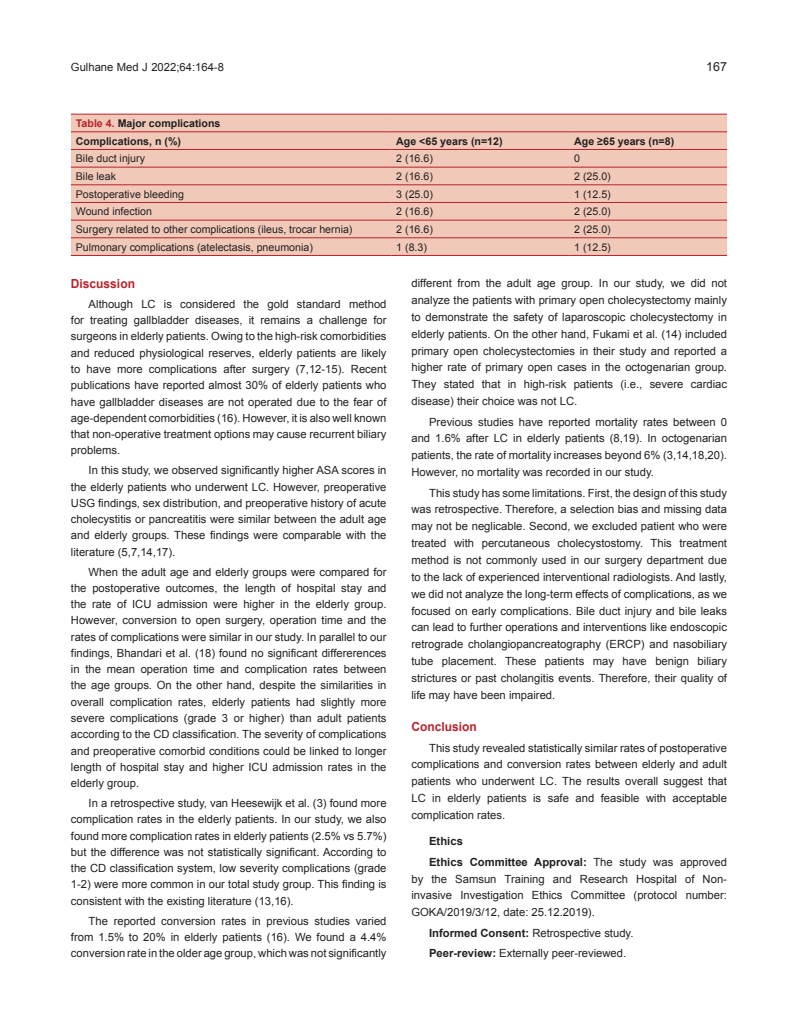
<style>
.page{position:relative;width:798px;height:1028px;background:#fff}
.page>*{position:absolute;margin:0;border:0;box-sizing:border-box;transform-origin:0 0}
.BUYUK_BASLIK{font:700 12.5px "Arial";color:#b8222b;scale:.96 1}
.t1{font:12.5px "Arial";color:#231f20}
.YAZI{font:11.25px/16.2px "Arial";color:#231f20;text-align:justify}
.KUCUK_BASLIK{font:700 11.25px "Arial";color:#231f20}
.TABLO-ICI{font:10.62px "Arial";color:#231f20}
.TABLO-ARA{font:700 10.62px "Arial";color:#231f20}
.TABLO-BASLIK{font:700 10.62px "Arial";color:#231f20}
.s1{color:#b8222b}
.s2{font-weight:700}
</style>
<div class="page">
<div style="left:71px;top:115px;width:655px;height:140px;background:#f0c9b9"></div>
<hr style="left:71px;top:132px;width:320px;height:1px;background:#b8222b">
<hr style="left:391px;top:132px;width:178px;height:1px;background:#b8222b">
<hr style="left:569px;top:132px;width:157px;height:1px;background:#b8222b">
<hr style="left:71px;top:149px;width:320px;height:1px;background:#b8222b">
<hr style="left:391px;top:149px;width:178px;height:1px;background:#b8222b">
<hr style="left:569px;top:149px;width:157px;height:1px;background:#b8222b">
<hr style="left:71px;top:167px;width:320px;height:1px;background:#b8222b">
<hr style="left:391px;top:167px;width:178px;height:1px;background:#b8222b">
<hr style="left:569px;top:167px;width:157px;height:1px;background:#b8222b">
<hr style="left:71px;top:185px;width:320px;height:1px;background:#b8222b">
<hr style="left:391px;top:185px;width:178px;height:1px;background:#b8222b">
<hr style="left:569px;top:185px;width:157px;height:1px;background:#b8222b">
<hr style="left:71px;top:202px;width:320px;height:1px;background:#b8222b">
<hr style="left:391px;top:202px;width:178px;height:1px;background:#b8222b">
<hr style="left:569px;top:202px;width:157px;height:1px;background:#b8222b">
<hr style="left:71px;top:220px;width:320px;height:1px;background:#b8222b">
<hr style="left:391px;top:220px;width:178px;height:1px;background:#b8222b">
<hr style="left:569px;top:220px;width:157px;height:1px;background:#b8222b">
<hr style="left:71px;top:237px;width:320px;height:1px;background:#b8222b">
<hr style="left:391px;top:237px;width:178px;height:1px;background:#b8222b">
<hr style="left:569px;top:237px;width:157px;height:1px;background:#b8222b">
<hr style="left:71px;top:114px;width:320px;height:1px;background:#b8222b">
<hr style="left:391px;top:114px;width:178px;height:1px;background:#b8222b">
<hr style="left:569px;top:114px;width:157px;height:1px;background:#b8222b">
<hr style="left:71px;top:255px;width:320px;height:1px;background:#b8222b">
<hr style="left:391px;top:255px;width:178px;height:1px;background:#b8222b">
<hr style="left:569px;top:255px;width:157px;height:1px;background:#b8222b">
<p class="YAZI" style="left:71px;top:59px;width:154px">Gulhane Med J 2022;64:164-8</p>
<p class="t1" style="left:706px;top:58px;width:22px">167</p>
<p class="TABLO-BASLIK" style="left:76px;top:116px;width:146px"><span class="s1">Table 4.</span> Major complications</p>
<p class="TABLO-ARA" style="left:76px;top:134px;width:107px">Complications, n (%)</p>
<p class="TABLO-ARA" style="left:396px;top:134px;width:108px">Age &lt;65 years (n=12)</p>
<p class="TABLO-ARA" style="left:574px;top:134px;width:102px">Age ≥65 years (n=8)</p>
<p class="TABLO-ICI" style="left:76px;top:151px;width:71px">Bile duct injury</p>
<p class="TABLO-ICI" style="left:396px;top:151px;width:38px">2 (16.6)</p>
<p class="TABLO-ICI" style="left:574px;top:151px;width:7px">0</p>
<p class="TABLO-ICI" style="left:76px;top:169px;width:42px">Bile leak</p>
<p class="TABLO-ICI" style="left:396px;top:169px;width:38px">2 (16.6)</p>
<p class="TABLO-ICI" style="left:574px;top:169px;width:38px">2 (25.0)</p>
<p class="TABLO-ICI" style="left:76px;top:187px;width:110px">Postoperative bleeding</p>
<p class="TABLO-ICI" style="left:396px;top:187px;width:38px">3 (25.0)</p>
<p class="TABLO-ICI" style="left:574px;top:187px;width:38px">1 (12.5)</p>
<p class="TABLO-ICI" style="left:76px;top:204px;width:77px">Wound infection</p>
<p class="TABLO-ICI" style="left:396px;top:204px;width:38px">2 (16.6)</p>
<p class="TABLO-ICI" style="left:574px;top:204px;width:38px">2 (25.0)</p>
<p class="TABLO-ICI" style="left:76px;top:222px;width:278px">Surgery related to other complications (ileus, trocar hernia)</p>
<p class="TABLO-ICI" style="left:396px;top:222px;width:38px">2 (16.6)</p>
<p class="TABLO-ICI" style="left:574px;top:222px;width:38px">2 (25.0)</p>
<p class="TABLO-ICI" style="left:76px;top:240px;width:238px">Pulmonary complications (atelectasis, pneumonia)</p>
<p class="TABLO-ICI" style="left:396px;top:240px;width:32px">1 (8.3)</p>
<p class="TABLO-ICI" style="left:574px;top:240px;width:38px">1 (12.5)</p>
<p class="BUYUK_BASLIK" style="left:71px;top:275px;width:68px">Discussion</p>
<p class="YAZI" style="left:71px;top:296px;width:317px;text-indent:18px">Although LC is considered the gold standard method for treating gallbladder diseases, it remains a challenge for surgeons in elderly patients. Owing to the high-risk comorbidities and reduced physiological reserves, elderly patients are likely to have more complications after surgery (7,12-15). Recent publications have reported almost 30% of elderly patients who have gallbladder diseases are not operated due to the fear of age-dependent comorbidities (16). However, it is also well known that non-operative treatment options may cause recurrent biliary problems.</p>
<p class="YAZI" style="left:71px;top:462px;width:317px;text-indent:18px">In this study, we observed significantly higher ASA scores in the elderly patients who underwent LC. However, preoperative USG findings, sex distribution, and preoperative history of acute cholecystitis or pancreatitis were similar between the adult age and elderly groups. These findings were comparable with the literature (5,7,14,17).</p>
<p class="YAZI" style="left:71px;top:563px;width:317px;text-indent:18px">When the adult age and elderly groups were compared for the postoperative outcomes, the length of hospital stay and the rate of ICU admission were higher in the elderly group.<br>However, conversion to open surgery, operation time and the rates of complications were similar in our study. In parallel to our findings, Bhandari et al. (18) found no significant differerences in the mean operation time and complication rates between the age groups. On the other hand, despite the similarities in overall complication rates, elderly patients had slightly more severe complications (grade 3 or higher) than adult patients according to the CD classification. The severity of complications and preoperative comorbid conditions could be linked to longer length of hospital stay and higher ICU admission rates in the elderly group.</p>
<p class="YAZI" style="left:71px;top:795px;width:317px;text-indent:18px">In a retrospective study, van Heesewijk et al. (3) found more complication rates in the elderly patients. In our study, we also found more complication rates in elderly patients (2.5% vs 5.7%) but the difference was not statistically significant. According to the CD classification system, low severity complications (grade 1-2) were more common in our total study group. This finding is consistent with the existing literature (13,16).</p>
<p class="YAZI" style="left:71px;top:912px;width:317px;text-indent:18px">The reported conversion rates in previous studies varied from 1.5% to 20% in elderly patients (16). We found a 4.4% conversion rate in the older age group, which was not significantly</p>
<p class="YAZI" style="left:411px;top:275px;width:317px;line-height:16.9px">different from the adult age group. In our study, we did not analyze the patients with primary open cholecystectomy mainly to demonstrate the safety of laparoscopic cholecystectomy in elderly patients. On the other hand, Fukami et al. (14) included primary open cholecystectomies in their study and reported a higher rate of primary open cases in the octogenarian group.<br>They stated that in high-risk patients (i.e., severe cardiac disease) their choice was not LC.</p>
<p class="YAZI" style="left:411px;top:413px;width:317px;line-height:16.9px;text-indent:18px">Previous studies have reported mortality rates between 0 and 1.6% after LC in elderly patients (8,19). In octogenarian patients, the rate of mortality increases beyond 6% (3,14,18,20).<br>However, no mortality was recorded in our study.</p>
<p class="YAZI" style="left:411px;top:484px;width:317px;line-height:16.9px;text-indent:18px">This study has some limitations. First, the design of this study was retrospective. Therefore, a selection bias and missing data may not be neglicable. Second, we excluded patient who were treated with percutaneous cholecystostomy. This treatment method is not commonly used in our surgery department due to the lack of experienced interventional radiologists. And lastly, we did not analyze the long-term effects of complications, as we focused on early complications. Bile duct injury and bile leaks can lead to further operations and interventions like endoscopic retrograde cholangiopancreatography (ERCP) and nasobiliary tube placement. These patients may have benign biliary strictures or past cholangitis events. Therefore, their quality of life may have been impaired.</p>
<p class="BUYUK_BASLIK" style="left:411px;top:718px;width:70px">Conclusion</p>
<p class="YAZI" style="left:411px;top:739px;width:317px;line-height:16.9px;text-indent:18px">This study revealed statistically similar rates of postoperative complications and conversion rates between elderly and adult patients who underwent LC. The results overall suggest that LC in elderly patients is safe and feasible with acceptable complication rates.</p>
<p class="KUCUK_BASLIK" style="left:429px;top:834px;width:35px">Ethics</p>
<p class="YAZI" style="left:411px;top:853px;width:317px;line-height:16.9px;text-indent:18px"><span class="s2">Ethics Committee Approval:</span> The study was approved by the Samsun Training and Research Hospital of Non&shy;invasive Investigation Ethics Committee (protocol number:<br>GOKA/2019/3/12, date: 25.12.2019).</p>
<p class="YAZI" style="left:429px;top:924px;width:206px"><span class="s2">Informed Consent:</span> Retrospective study.</p>
<p class="YAZI" style="left:429px;top:945px;width:198px"><span class="s2">Peer-review:</span> Externally peer-reviewed.</p>
</div>
